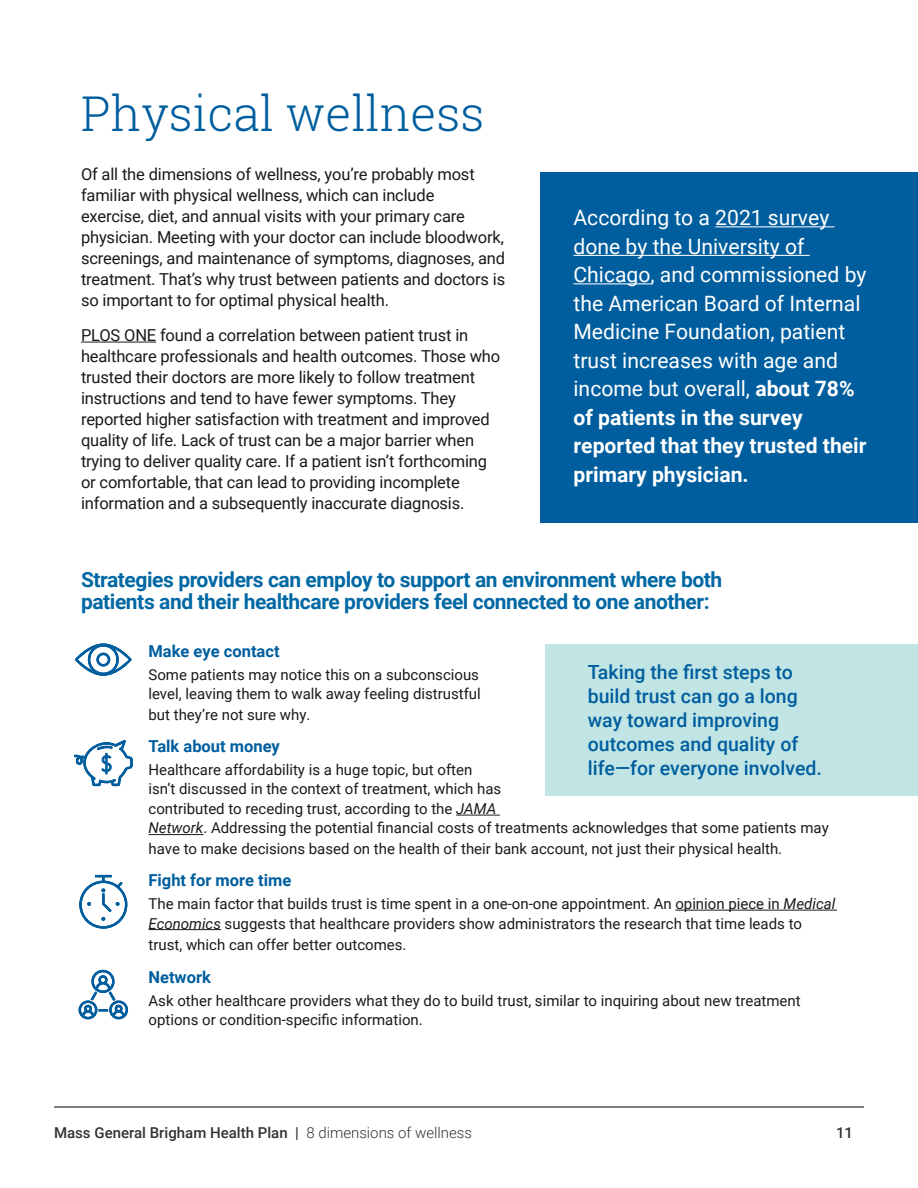
<style>
.page{position:relative;width:918px;height:1188px;background:#fff}
.page>*{position:absolute;margin:0;border:0;box-sizing:border-box;transform-origin:0 0}
.t1{font:300 48px "Roboto Slab";color:#005e9e}
.t2{font:21.15px/28.5px "Roboto";color:#fff}
.t3{font:700 21px/22.5px "Roboto";letter-spacing:-.02em;color:#0268a4}
.t4{font:500 19.5px/24px "Roboto";color:#005e9e}
.t5{font:16.5px/21px "Roboto";letter-spacing:-.01em;color:#1a1a1a}
.t6{font:700 16.5px "Roboto";color:#005e9e}
.t7{font:15px/19.5px "Roboto";color:#1a1a1a}
.t8{font:500 15px "Roboto";color:#333}
.s1{font-weight:700}
.s2{font-style:italic}
.s3{font-weight:300}
</style>
<div class="page">
<div style="left:540px;top:172px;width:378px;height:351px;background:#005e9e"></div>
<hr style="left:456px;top:815px;width:44px;height:1px;background:#1a1a1a">
<hr style="left:148px;top:834px;width:55px;height:1px;background:#1a1a1a">
<hr style="left:675px;top:910px;width:162px;height:1px;background:#1a1a1a">
<hr style="left:148px;top:929px;width:73px;height:1px;background:#1a1a1a">
<hr style="left:81px;top:342px;width:75px;height:1px;background:#1a1a1a">
<hr style="left:715px;top:226px;width:120px;height:1px;background:#fff">
<hr style="left:574px;top:255px;width:236px;height:1px;background:#fff">
<hr style="left:574px;top:283px;width:77px;height:1px;background:#fff">
<div style="left:545px;top:644px;width:373px;height:152px;background:#c1e5e5"></div>
<hr style="left:54px;top:1107px;width:810px;height:1px;background:#000">
<svg style="left:75px;top:644px;width:57px;height:32px"></svg>
<svg style="left:74px;top:740px;width:58px;height:46px"></svg>
<svg style="left:79px;top:875px;width:48px;height:54px"></svg>
<svg style="left:79px;top:970px;width:49px;height:49px"></svg>
<p class="t1" style="left:81px;top:81px;width:405px">Physical wellness</p>
<p class="t5" style="left:81px;top:163px;width:426px">Of all the dimensions of wellness, you’re probably most familiar with physical wellness, which can include<br>exercise, diet, and annual visits with your primary care physician. Meeting with your doctor can include bloodwork, screenings, and maintenance of symptoms, diagnoses, and treatment. That’s why trust between patients and doctors is so important to for optimal physical health.</p>
<p class="t5" style="left:81px;top:324px;width:421px">PLOS ONE found a correlation between patient trust in healthcare professionals and health outcomes. Those who trusted their doctors are more likely to follow treatment instructions and tend to have fewer symptoms. They reported higher satisfaction with treatment and improved quality of life. Lack of trust can be a major barrier when trying to deliver quality care. If a patient isn’t forthcoming or comfortable, that can lead to providing incomplete information and a subsequently inaccurate diagnosis.</p>
<p class="t2" style="left:574px;top:203px;width:295px">According to a 2021 survey done by the University of<br>Chicago, and commissioned by the American Board of Internal<br>Medicine Foundation, patient trust increases with age and income but overall, <span class="s1">about 78% of patients in the survey reported that they trusted their primary physician.</span></p>
<p class="t3" style="left:81px;top:567px;width:643px">Strategies providers can employ to support an environment where both patients and their healthcare providers feel connected to one another:</p>
<p class="t6" style="left:148px;top:640px;width:133px">Make eye contact</p>
<p class="t7" style="left:148px;top:664px;width:334px">Some patients may notice this on a subconscious level, leaving them to walk away feeling distrustful</p>
<p class="t7" style="left:148px;top:705px;width:164px">but they’re not sure why.</p>
<p class="t6" style="left:148px;top:735px;width:133px">Talk about money</p>
<p class="t7" style="left:148px;top:759px;width:682px">Healthcare affordability is a huge topic, but often<br>isn’t discussed in the context of treatment, which has<br>contributed to receding trust, according to the <span class="s2">JAMA<br>Network</span>. Addressing the potential financial costs of treatments acknowledges that some patients may</p>
<p class="t7" style="left:148px;top:839px;width:635px">have to make decisions based on the health of their bank account, not just their physical health.</p>
<p class="t6" style="left:148px;top:869px;width:144px">Fight for more time</p>
<p class="t7" style="left:148px;top:893px;width:688px">The main factor that builds trust is time spent in a one-on-one appointment. An opinion piece in <span class="s2">Medical<br>Economics</span> suggests that healthcare providers show administrators the research that time leads to</p>
<p class="t7" style="left:148px;top:934px;width:260px">trust, which can offer better outcomes.</p>
<p class="t6" style="left:148px;top:965px;width:64px">Network</p>
<p class="t7" style="left:148px;top:990px;width:654px">Ask other healthcare providers what they do to build trust, similar to inquiring about new treatment options or condition-specific information.</p>
<p class="t4" style="left:588px;top:659px;width:236px">Taking the first steps to build trust can go a long way toward improving outcomes and quality of life—for everyone involved.</p>
<p class="t8" style="left:54px;top:1122px;width:420px">Mass General Brigham Health Plan | <span class="s3">8 dimensions of wellness</span></p>
<p class="t8" style="left:836px;top:1122px;width:19px">11</p>
</div>
